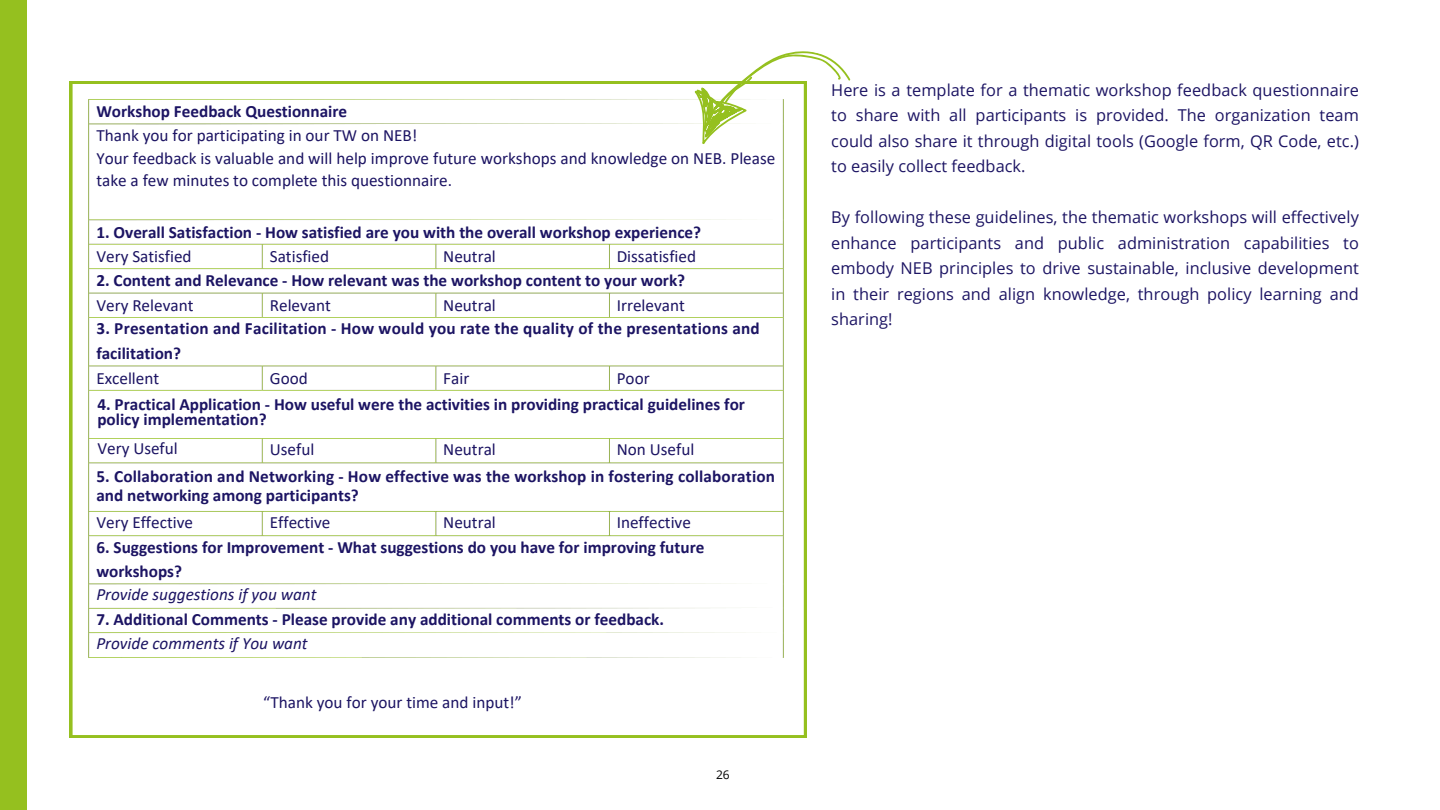
<style>
.page{position:relative;width:1440px;height:810px;background:#fff}
.page>*{position:absolute;margin:0;border:0;box-sizing:border-box;transform-origin:0 0}
.t1{font:700 17.2px/15px "Calibri";color:#1c1463}
.t2{font:17.2px/23.6px "Calibri";color:#1c1463}
.t3{font:italic 17.2px "Calibri";color:#1c1463}
.t4{font:16.3px/25.5px "Open Sans";letter-spacing:.005em;color:#1c1463;text-align:justify}
.t5{font:12px "Open Sans";color:#000}
.s1{font-weight:700}
</style>
<div class="page">
<div style="left:0;top:0;width:26px;height:810px;background:#95c01f"></div>
<svg style="left:70px;top:81px;width:737px;height:657px"></svg>
<svg style="left:683px;top:51px;width:168px;height:102px"></svg>
<p class="t2" style="left:96px;top:101px;width:323px"><span class="s1">Workshop Feedback Questionnaire<br></span>Thank you for participating in our TW on NEB!</p>
<h1 class="t2" style="left:96px;top:148px;width:681px">Your feedback is valuable and will help improve future workshops and knowledge on NEB. Please</h1>
<p class="t2" style="left:96px;top:170px;width:357px">take a few minutes to complete this questionnaire.</p>
<p class="t1" style="left:96px;top:226px;width:606px">1. Overall Satisfaction - How satisfied are you with the overall workshop experience?</p>
<p class="t2" style="left:96px;top:246px;width:97px">Very Satisfied</p>
<p class="t2" style="left:270px;top:246px;width:61px">Satisfied</p>
<h1 class="t2" style="left:443px;top:246px;width:54px">Neutral</h1>
<p class="t2" style="left:617px;top:246px;width:81px">Dissatisfied</p>
<p class="t1" style="left:96px;top:274px;width:590px">2. Content and Relevance - How relevant was the workshop content to your work?</p>
<p class="t2" style="left:96px;top:295px;width:99px">Very Relevant</p>
<p class="t2" style="left:270px;top:295px;width:63px">Relevant</p>
<p class="t2" style="left:443px;top:295px;width:54px">Neutral</p>
<p class="t2" style="left:617px;top:295px;width:70px">Irrelevant</p>
<p class="t1" style="left:96px;top:323px;width:665px">3. Presentation and Facilitation - How would you rate the quality of the presentations and</p>
<p class="t1" style="left:96px;top:347px;width:86px">facilitation?</p>
<p class="t2" style="left:96px;top:368px;width:64px">Excellent</p>
<p class="t2" style="left:270px;top:367px;width:39px">Good</p>
<p class="t2" style="left:443px;top:367px;width:28px">Fair</p>
<p class="t2" style="left:617px;top:367px;width:34px">Poor</p>
<p class="t1" style="left:97px;top:398px;width:649px">4. Practical Application - How useful were the activities in providing practical guidelines for policy implementation?</p>
<p class="t2" style="left:97px;top:438px;width:82px">Very Useful</p>
<p class="t2" style="left:270px;top:439px;width:46px">Useful</p>
<p class="t2" style="left:443px;top:439px;width:54px">Neutral</p>
<p class="t2" style="left:617px;top:439px;width:79px">Non Useful</p>
<p class="t1" style="left:96px;top:469px;width:680px;line-height:18.8px">5. Collaboration and Networking - How effective was the workshop in fostering collaboration and networking among participants?</p>
<p class="t2" style="left:96px;top:512px;width:98px">Very Effective</p>
<p class="t2" style="left:270px;top:512px;width:62px">Effective</p>
<h1 class="t2" style="left:443px;top:512px;width:54px">Neutral</h1>
<p class="t2" style="left:617px;top:512px;width:76px">Ineffective</p>
<h1 class="t1" style="left:96px;top:541px;width:610px">6. Suggestions for Improvement - What suggestions do you have for improving future</h1>
<p class="t1" style="left:96px;top:565px;width:87px">workshops?</p>
<p class="t3" style="left:96px;top:587px;width:222px">Provide suggestions if you want</p>
<p class="t1" style="left:96px;top:613px;width:569px">7. Additional Comments - Please provide any additional comments or feedback.</p>
<p class="t3" style="left:96px;top:636px;width:213px">Provide comments if You want</p>
<p class="t2" style="left:263px;top:692px;width:260px">“Thank you for your time and input!”</p>
<p class="t5" style="left:716px;top:767px;width:15px">26</p>
<p class="t4" style="left:831px;top:77px;width:529px">Here is a template for a thematic workshop feedback questionnaire to share with all participants is provided. The organization team could also share it through digital tools (Google form, QR Code, etc.) to easily collect feedback.</p>
<p class="t4" style="left:831px;top:204px;width:529px">By following these guidelines, the thematic workshops will effectively enhance participants and public administration capabilities to embody NEB principles to drive sustainable, inclusive development in their regions and align knowledge, through policy learning and sharing!</p>
</div>
